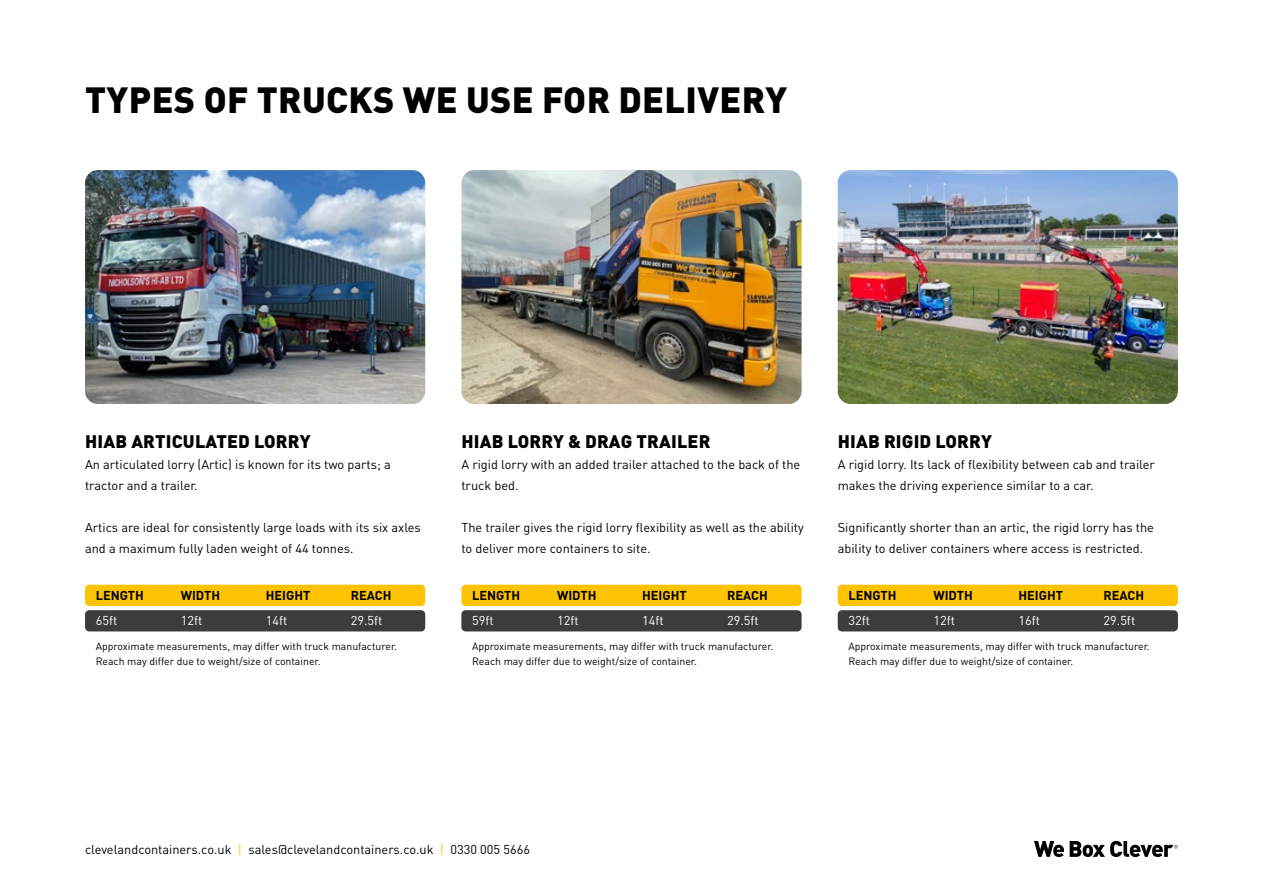
<style>
.page{position:relative;width:1263px;height:893px;background:#fff}
.page>*{position:absolute;margin:0;border:0;box-sizing:border-box;transform-origin:0 0}
.t1{font:900 36px "DIN Pro";letter-spacing:.01em;color:#000}
.t2{font:900 18px "DIN Pro";letter-spacing:.01em;color:#000}
.t3{font:12.75px/21px "DIN Pro";color:#000}
.t4{font:700 12.75px "DIN Pro";color:#000}
.t5{font:12.75px "DIN Pro";color:#fff}
.t6{font:10.5px/15px "DIN Pro";color:#000}
.s1{color:#fdc300}
</style>
<div class="page">
<svg style="left:1034px;top:841px;width:144px;height:16px"></svg>
<img style="left:85px;top:170px;width:340px;height:234px">
<img style="left:461px;top:170px;width:340px;height:234px">
<img style="left:838px;top:170px;width:340px;height:234px">
<div style="left:85px;top:610px;width:340px;height:21px;background:#3c3c3b;border-radius:4px"></div>
<div style="left:461px;top:610px;width:340px;height:21px;background:#3c3c3b;border-radius:4px"></div>
<div style="left:838px;top:610px;width:340px;height:21px;background:#3c3c3b;border-radius:4px"></div>
<div style="left:85px;top:585px;width:340px;height:21px;background:#fdc300;border-radius:4px"></div>
<div style="left:461px;top:585px;width:340px;height:21px;background:#fdc300;border-radius:4px"></div>
<div style="left:838px;top:585px;width:340px;height:21px;background:#fdc300;border-radius:4px"></div>
<h1 class="t1" style="left:85px;top:75px;width:704px">TYPES OF TRUCKS WE USE FOR DELIVERY</h1>
<h2 class="t2" style="left:85px;top:430px;width:227px">HIAB ARTICULATED LORRY</h2>
<p class="t3" style="left:85px;top:454px;width:307px">An articulated lorry (Artic) is known for its two parts; a tractor and a trailer.</p>
<p class="t3" style="left:85px;top:517px;width:337px">Artics are ideal for consistently large loads with its six axles and a maximum fully laden weight of 44 tonnes.</p>
<p class="t4" style="left:96px;top:584px;width:50px">LENGTH</p>
<p class="t4" style="left:181px;top:584px;width:41px">WIDTH</p>
<p class="t4" style="left:266px;top:584px;width:46px">HEIGHT</p>
<p class="t4" style="left:351px;top:584px;width:42px">REACH</p>
<p class="t5" style="left:96px;top:612px;width:23px">65ft</p>
<p class="t5" style="left:181px;top:612px;width:23px">12ft</p>
<p class="t5" style="left:266px;top:612px;width:23px">14ft</p>
<p class="t5" style="left:351px;top:612px;width:33px">29.5ft</p>
<h2 class="t2" style="left:461px;top:430px;width:250px">HIAB LORRY &amp; DRAG TRAILER</h2>
<p class="t3" style="left:461px;top:454px;width:340px">A rigid lorry with an added trailer attached to the back of the truck bed.</p>
<p class="t3" style="left:461px;top:517px;width:344px">The trailer gives the rigid lorry flexibility as well as the ability to deliver more containers to site.</p>
<p class="t4" style="left:472px;top:584px;width:50px">LENGTH</p>
<p class="t4" style="left:557px;top:584px;width:41px">WIDTH</p>
<p class="t4" style="left:642px;top:584px;width:46px">HEIGHT</p>
<p class="t4" style="left:727px;top:584px;width:42px">REACH</p>
<p class="t5" style="left:472px;top:612px;width:23px">59ft</p>
<p class="t5" style="left:557px;top:612px;width:23px">12ft</p>
<p class="t5" style="left:642px;top:612px;width:23px">14ft</p>
<p class="t5" style="left:727px;top:612px;width:33px">29.5ft</p>
<h2 class="t2" style="left:838px;top:430px;width:156px">HIAB RIGID LORRY</h2>
<p class="t3" style="left:838px;top:454px;width:319px">A rigid lorry. Its lack of flexibility between cab and trailer makes the driving experience similar to a car.</p>
<p class="t3" style="left:838px;top:517px;width:318px">Significantly shorter than an artic, the rigid lorry has the ability to deliver containers where access is restricted.</p>
<p class="t4" style="left:848px;top:584px;width:50px">LENGTH</p>
<p class="t4" style="left:933px;top:584px;width:41px">WIDTH</p>
<p class="t4" style="left:1018px;top:584px;width:46px">HEIGHT</p>
<p class="t4" style="left:1103px;top:584px;width:42px">REACH</p>
<p class="t5" style="left:848px;top:612px;width:23px">32ft</p>
<p class="t5" style="left:933px;top:612px;width:23px">12ft</p>
<p class="t5" style="left:1018px;top:612px;width:23px">16ft</p>
<p class="t5" style="left:1103px;top:612px;width:33px">29.5ft</p>
<p class="t6" style="left:96px;top:638px;width:303px">Approximate measurements, may differ with truck manufacturer.<br>Reach may differ due to weight/size of container.</p>
<p class="t6" style="left:472px;top:638px;width:303px">Approximate measurements, may differ with truck manufacturer.<br>Reach may differ due to weight/size of container.</p>
<p class="t6" style="left:848px;top:638px;width:303px">Approximate measurements, may differ with truck manufacturer.<br>Reach may differ due to weight/size of container.</p>
<p class="t3" style="left:85px;top:838px;width:446px">clevelandcontainers.co.uk <span class="s1">|</span> sales@clevelandcontainers.co.uk <span class="s1">|</span> 0330 005 5666</p>
</div>
